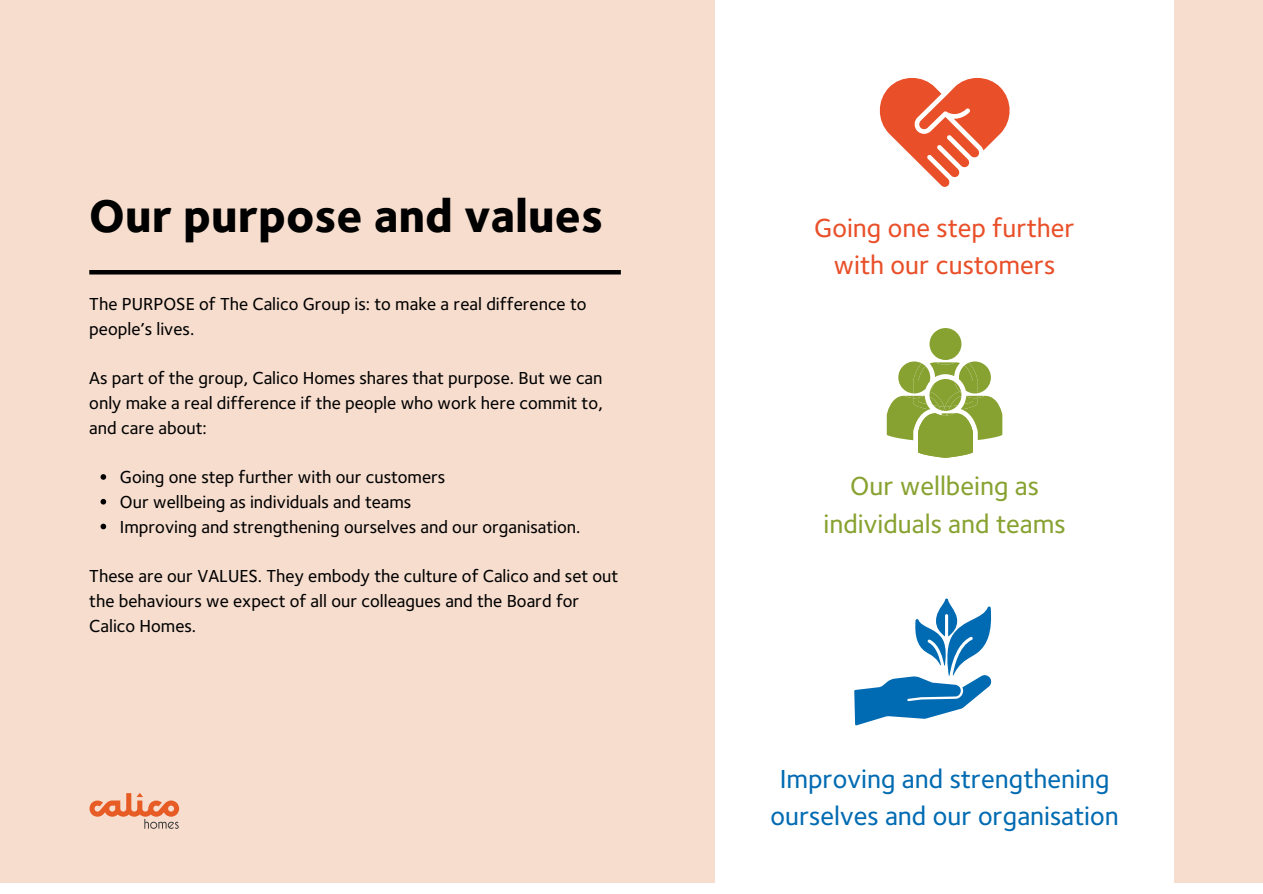
<style>
.page{position:relative;width:1263px;height:894px;background:#fff}
.page>*{position:absolute;margin:0;border:0;box-sizing:border-box;transform-origin:0 0}
.t1{font:800 47.25px "Foundry Sterling";color:#000}
.t2{font:500 27px/37.2px "Foundry Sterling";color:#006bb2;text-align:center}
.t3{font:500 27px/37.2px "Foundry Sterling";color:#e94f28;text-align:center}
.t4{font:500 27px/37.2px "Foundry Sterling";color:#88a231;text-align:center}
.t5{font:500 18px/24.8px "Foundry Sterling";color:#000}
</style>
<div class="page">
<div style="left:0;top:0;width:1263px;height:882px;background:#f6ddce"></div>
<hr style="left:89px;top:270px;width:532px;height:4px;background:#000">
<div style="left:715px;top:0;width:459px;height:881px;background:#fff"></div>
<svg style="left:854px;top:598px;width:137px;height:127px"></svg>
<svg style="left:879px;top:78px;width:131px;height:109px"></svg>
<svg style="left:887px;top:328px;width:115px;height:129px"></svg>
<svg style="left:101px;top:474px;width:5px;height:5px"></svg>
<svg style="left:101px;top:498px;width:5px;height:6px"></svg>
<svg style="left:101px;top:523px;width:5px;height:6px"></svg>
<svg style="left:89px;top:793px;width:90px;height:35px"></svg>
<h1 class="t1" style="left:89px;top:186px;width:515px">Our purpose and values</h1>
<p class="t5" style="left:89px;top:291px;width:499px">The PURPOSE of The Calico Group is: to make a real difference to people’s lives.</p>
<p class="t5" style="left:89px;top:366px;width:515px;text-align:justify">As part of the group, Calico Homes shares that purpose. But we can only make a real difference if the people who work here commit to, and care about:</p>
<p class="t5" style="left:120px;top:465px;width:462px">Going one step further with our customers<br>Our wellbeing as individuals and teams<br>Improving and strengthening ourselves and our organisation.</p>
<p class="t5" style="left:89px;top:564px;width:530px">These are our VALUES. They embody the culture of Calico and set out the behaviours we expect of all our colleagues and the Board for<br>Calico Homes.</p>
<h2 class="t3" style="left:814px;top:209px;width:262px">Going one step further with our customers</h2>
<h2 class="t4" style="left:824px;top:468px;width:243px">Our wellbeing as individuals and teams</h2>
<h2 class="t2" style="left:770px;top:760px;width:350px">Improving and strengthening ourselves and our organisation</h2>
</div>
